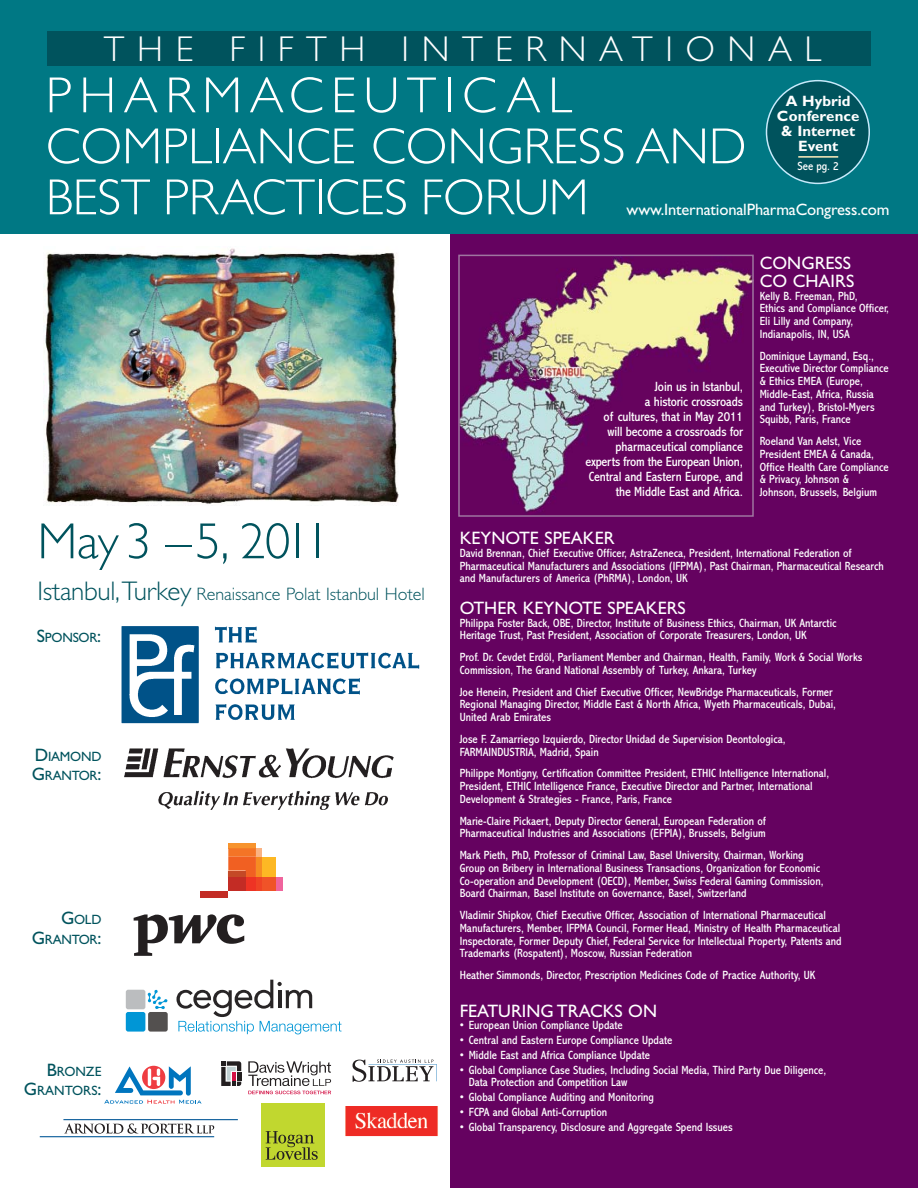
<style>
.page{position:relative;width:918px;height:1188px;background:#fff}
.page>*{position:absolute;margin:0;border:0;box-sizing:border-box;transform-origin:0 0}
.t1{font:300 51px/51px "Gill Sans";color:#fff}
.t2{font:300 51px "Gill Sans";letter-spacing:-.02em;color:#00535d}
.t3{font:300 36px "Gill Sans";letter-spacing:.35em;color:#fff}
.t4{font:18px/18px "Gill Sans";color:#fff}
.t5{font:300 18px "Gill Sans";color:#00535d}
.t6{font:16.5px "Gill Sans";letter-spacing:-.01em;color:#fff}
.t7{font:700 15px/15px "Gill Sans";color:#fff;text-align:center}
.t8{font:condensed 13.5px/15px "Abadi";letter-spacing:-.01em;color:#fff;text-align:right}
.t9{font:13.5px/19.5px "Gill Sans";letter-spacing:-.02em;color:#00535d}
.t10{font:13.5px/19.5px "Gill Sans";color:#00535d;text-align:right}
.t11{font:condensed 12px/12.8px "Abadi";color:#fff}
.s1{font-size:27px}
.s2{font-size:18px}
</style>
<div class="page">
<div style="left:450px;top:208px;width:468px;height:980px;background:#650260"></div>
<img style="left:43px;top:248px;width:356px;height:256px">
<div style="left:0;top:0;width:918px;height:234px;background:#007884"></div>
<svg style="left:353px;top:1060px;width:84px;height:22px"></svg>
<svg style="left:134px;top:914px;width:110px;height:42px"></svg>
<div style="left:275px;top:878px;width:7px;height:13px;background:#f0649d"></div>
<div style="left:256px;top:848px;width:5px;height:9px;background:#fab383"></div>
<div style="left:228px;top:843px;width:28px;height:5px;background:#f7942e"></div>
<div style="left:261px;top:857px;width:14px;height:21px;background:#fdb824"></div>
<div style="left:261px;top:878px;width:14px;height:13px;background:#f05328"></div>
<div style="left:256px;top:857px;width:5px;height:21px;background:#f68c22"></div>
<div style="left:256px;top:878px;width:5px;height:13px;background:#ef4325"></div>
<svg style="left:228px;top:848px;width:28px;height:30px"></svg>
<div style="left:246px;top:878px;width:10px;height:13px;background:#ee3324"></div>
<div style="left:228px;top:871px;width:18px;height:7px;background:#c44926"></div>
<div style="left:228px;top:878px;width:18px;height:13px;background:#c32c25"></div>
<div style="left:201px;top:891px;width:27px;height:7px;background:#c32c25"></div>
<img style="left:124px;top:748px;width:270px;height:62px">
<div style="left:261px;top:1103px;width:64px;height:64px;background:#c1d72f"></div>
<svg style="left:266px;top:1131px;width:52px;height:29px"></svg>
<img style="left:345px;top:1106px;width:93px;height:31px">
<div style="left:47px;top:32px;width:824px;height:34px;background:#00535d"></div>
<img style="left:461px;top:258px;width:290px;height:255px">
<div style="left:458px;top:255px;width:296px;height:262px;border:2px solid #9f75a0"></div>
<img style="left:121px;top:626px;width:299px;height:98px">
<svg style="left:104px;top:1066px;width:98px;height:38px"></svg>
<hr style="left:63px;top:1119px;width:175px;height:1px;background:#005596">
<hr style="left:40px;top:1136px;width:174px;height:1px;background:#005596">
<svg style="left:64px;top:1123px;width:150px;height:11px"></svg>
<div style="left:126px;top:990px;width:19px;height:19px;background:#bbbdbf;border-radius:2px"></div>
<svg style="left:148px;top:990px;width:20px;height:19px"></svg>
<div style="left:126px;top:1012px;width:19px;height:20px;background:#0096d6;border-radius:2px"></div>
<div style="left:148px;top:1012px;width:20px;height:20px;background:#53504f;border-radius:2px"></div>
<svg style="left:176px;top:980px;width:166px;height:54px"></svg>
<svg style="left:221px;top:1061px;width:20px;height:25px"></svg>
<svg style="left:248px;top:1061px;width:83px;height:33px"></svg>
<svg style="left:766px;top:80px;width:104px;height:104px"></svg>
<hr style="left:798px;top:156px;width:40px;height:2px;background:#feb">
<h2 class="t3" style="left:104px;top:37px;width:719px">THE FIFTH INTERNATIONAL</h2>
<h1 class="t1" style="left:46px;top:75px;width:702px">PHARMACEUTICAL<br>COMPLIANCE CONGRESS AND<br>BEST PRACTICES FORUM</h1>
<p class="t7" style="left:777px;top:95px;width:84px">A Hybrid<br>Conference &amp; Internet<br>Event</p>
<p class="t11" style="left:798px;top:161px;width:43px">See pg. 2</p>
<h3 class="t6" style="left:627px;top:204px;width:264px">www.InternationalPharmaCongress.com</h3>
<h1 class="t2" style="left:38px;top:523px;width:294px">May3 –5, 2011</h1>
<h3 class="t5" style="left:38px;top:588px;width:389px"><span class="s1">Istanbul,Turkey</span> Renaissance Polat Istanbul Hotel</h3>
<p class="t9" style="left:37px;top:629px;width:66px"><span class="s2">S</span>PONSOR<span class="s2">:</span></p>
<p class="t9" style="left:32px;top:748px;width:71px"><span class="s2">D</span>IAMOND<br><span class="s2">G</span>RANTOR<span class="s2">:</span></p>
<p class="t9" style="left:32px;top:912px;width:71px;text-align:right"><span class="s2">G</span>OLD<br><span class="s2">G</span>RANTOR<span class="s2">:</span></p>
<p class="t10" style="left:24px;top:1063px;width:79px"><span class="s2">B</span>RONZE<br><span class="s2">G</span>RANTORS<span class="s2">:</span></p>
<p class="t8" style="left:586px;top:380px;width:159px">Join us in Istanbul,<br>a historic crossroads<br>of cultures, that in May 2011 will become a crossroads for pharmaceutical compliance experts from the European Union,<br>Central and Eastern Europe, and the Middle East and Africa.</p>
<h3 class="t4" style="left:760px;top:256px;width:96px">CONGRESS<br>CO CHAIRS</h3>
<p class="t11" style="left:760px;top:290px;width:131px">Kelly B. Freeman, PhD,<br>Ethics and Compliance Officer,<br>Eli Lilly and Company,<br>Indianapolis, IN, USA</p>
<p class="t11" style="left:760px;top:350px;width:130px">Dominique Laymand, Esq.,<br>Executive Director Compliance &amp; Ethics EMEA (Europe,<br>Middle-East, Africa, Russia and Turkey), Bristol-Myers<br>Squibb, Paris, France</p>
<p class="t11" style="left:760px;top:436px;width:131px">Roeland Van Aelst, Vice<br>President EMEA &amp; Canada,<br>Office Health Care Compliance &amp; Privacy, Johnson &amp;<br>Johnson, Brussels, Belgium</p>
<h3 class="t4" style="left:460px;top:531px;width:156px">KEYNOTE SPEAKER</h3>
<p class="t11" style="left:460px;top:547px;width:426px">David Brennan, Chief Executive Officer, AstraZeneca, President, International Federation of<br>Pharmaceutical Manufacturers and Associations (IFPMA), Past Chairman, Pharmaceutical Research and Manufacturers of America (PhRMA), London, UK</p>
<h3 class="t4" style="left:460px;top:601px;width:228px">OTHER KEYNOTE SPEAKERS</h3>
<p class="t11" style="left:460px;top:617px;width:378px">Philippa Foster Back, OBE, Director, Institute of Business Ethics, Chairman, UK Antarctic<br>Heritage Trust, Past President, Association of Corporate Treasurers, London, UK</p>
<p class="t11" style="left:460px;top:652px;width:404px">Prof. Dr. Cevdet Erdöl, Parliament Member and Chairman, Health, Family, Work &amp; Social Works<br>Commission, The Grand National Assembly of Turkey, Ankara, Turkey</p>
<p class="t11" style="left:460px;top:686px;width:378px">Joe Henein, President and Chief Executive Officer, NewBridge Pharmaceuticals, Former<br>Regional Managing Director, Middle East &amp; North Africa, Wyeth Pharmaceuticals, Dubai,<br>United Arab Emirates</p>
<p class="t11" style="left:460px;top:733px;width:327px">Jose F. Zamarriego Izquierdo, Director Unidad de Supervision Deontologica,<br>FARMAINDUSTRIA, Madrid, Spain</p>
<p class="t11" style="left:460px;top:768px;width:371px">Philippe Montigny, Certification Committee President, ETHIC Intelligence International,<br>President, ETHIC Intelligence France, Executive Director and Partner, International<br>Development &amp; Strategies - France, Paris, France</p>
<p class="t11" style="left:460px;top:815px;width:308px">Marie-Claire Pickaert, Deputy Director General, European Federation of<br>Pharmaceutical Industries and Associations (EFPIA), Brussels, Belgium</p>
<p class="t11" style="left:460px;top:850px;width:365px">Mark Pieth, PhD, Professor of Criminal Law, Basel University, Chairman, Working Group on Bribery in International Business Transactions, Organization for Economic Co-operation and Development (OECD), Member, Swiss Federal Gaming Commission, Board Chairman, Basel Institute on Governance, Basel, Switzerland</p>
<p class="t11" style="left:460px;top:910px;width:383px">Vladimir Shipkov, Chief Executive Officer, Association of International Pharmaceutical Manufacturers, Member, IFPMA Council, Former Head, Ministry of Health Pharmaceutical Inspectorate, Former Deputy Chief, Federal Service for Intellectual Property, Patents and Trademarks (Rospatent), Moscow, Russian Federation</p>
<p class="t11" style="left:460px;top:970px;width:357px">Heather Simmonds, Director, Prescription Medicines Code of Practice Authority, UK</p>
<h3 class="t4" style="left:460px;top:1003px;width:199px">FEATURING TRACKS ON</h3>
<p class="t11" style="left:460px;top:1019px;width:165px">• European Union Compliance Update</p>
<p class="t11" style="left:460px;top:1034px;width:214px">• Central and Eastern Europe Compliance Update</p>
<p class="t11" style="left:460px;top:1049px;width:192px">• Middle East and Africa Compliance Update</p>
<p class="t11" style="left:469px;top:1065px;width:359px;line-height:12px;text-indent:-9px">• Global Compliance Case Studies, Including Social Media, Third Party Due Diligence,<br>Data Protection and Competition Law</p>
<p class="t11" style="left:460px;top:1091px;width:196px">• Global Compliance Auditing and Monitoring</p>
<p class="t11" style="left:460px;top:1106px;width:149px">• FCPA and Global Anti-Corruption</p>
<p class="t11" style="left:460px;top:1121px;width:275px">• Global Transparency, Disclosure and Aggregate Spend Issues</p>
</div>
